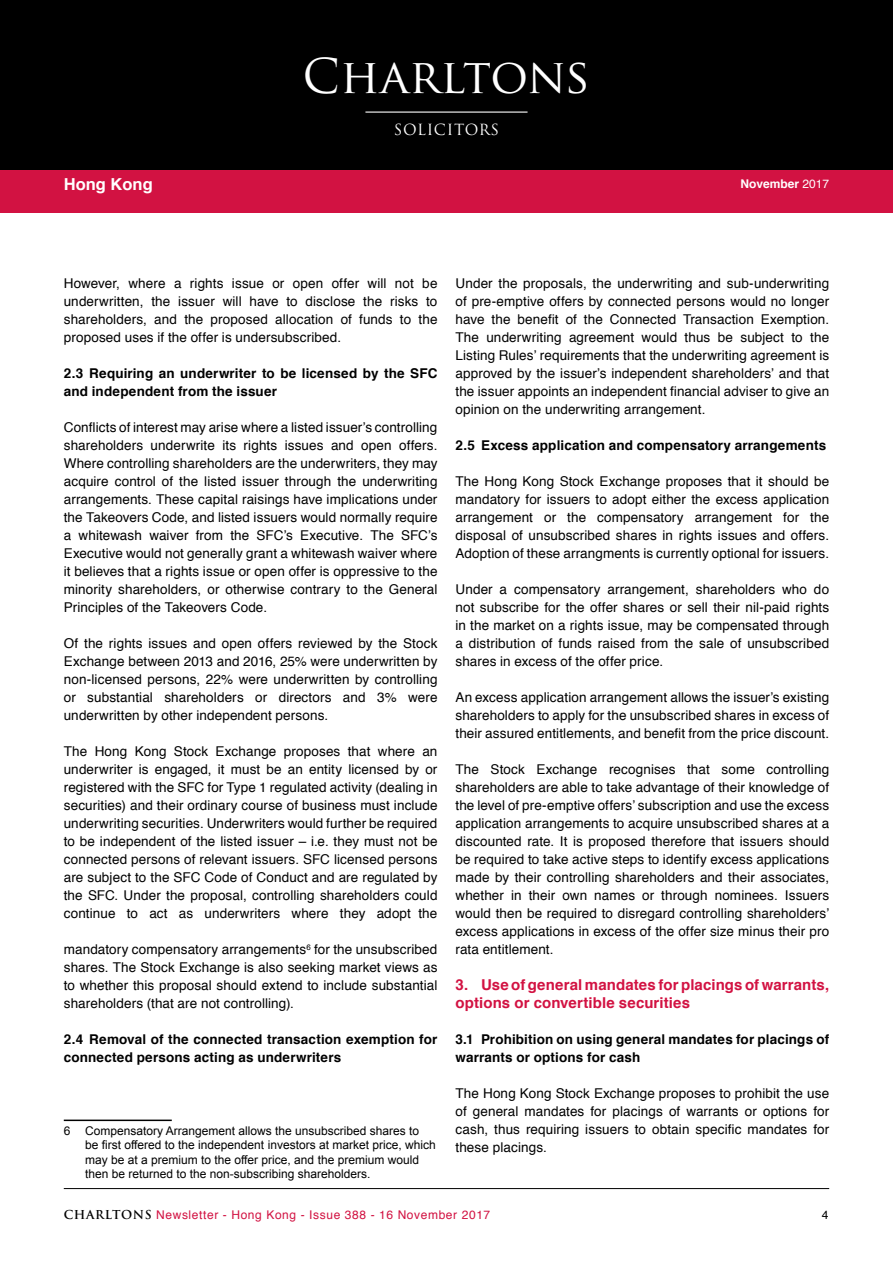
<style>
.page{position:relative;width:893px;height:1263px;background:#fff}
.page>*{position:absolute;margin:0;border:0;box-sizing:border-box;transform-origin:0 0}
.t1{font:46.8px "Trajan Pro";color:#fff}
.t2{font:700 16.5px "Helvetica";color:#fff}
.t3{font:700 15px/18px "Helvetica";letter-spacing:.01em;color:#d21242}
.t4{font:15px "Trajan Pro";letter-spacing:.04em;color:#fff}
.t5{font:13.5px/18px "Helvetica";letter-spacing:.01em;color:#000;text-align:justify}
.t6{font:700 13.5px/18px "Helvetica";letter-spacing:.01em;color:#000}
.t7{font:12px/14.4px "Arial";color:#000}
.t8{font:12px "Helvetica";letter-spacing:.05em;color:#d21242}
.t9{font:700 12px "Helvetica";color:#fff}
.t10{font:12px "Helvetica";color:#000}
.s1{font-weight:400}
.s2{font-family:"Trajan Pro";font-weight:700;color:#000}
</style>
<div class="page">
<div style="left:0;top:194px;width:893px;height:19px;background:#d21242"></div>
<hr style="left:64px;top:1188px;width:765px;height:1px;background:#000">
<div style="left:0;top:0;width:893px;height:170px;background:#000"></div>
<div style="left:0;top:170px;width:893px;height:32px;background:#d21242"></div>
<hr style="left:365px;top:112px;width:162px;height:1px;background:#fff">
<hr style="left:64px;top:1119px;width:108px;height:2px;background:#000">
<p class="t2" style="left:64px;top:171px;width:90px">Hong Kong</p>
<h1 class="t1" style="left:303px;top:47px;width:289px">Charltons</h1>
<p class="t4" style="left:394px;top:120px;width:107px">SOLICITORS</p>
<p class="t9" style="left:740px;top:174px;width:90px">November <span class="s1">2017</span></p>
<p class="t5" style="left:64px;top:275px;width:375px">However, where a rights issue or open offer will not be underwritten, the issuer will have to disclose the risks to shareholders, and the proposed allocation of funds to the proposed uses if the offer is undersubscribed.</p>
<p class="t6" style="left:64px;top:364px;width:375px">2.3 Requiring an underwriter to be licensed by the SFC and independent from the issuer</p>
<p class="t5" style="left:64px;top:419px;width:375px">Conflicts of interest may arise where a listed issuer’s controlling shareholders underwrite its rights issues and open offers.<br>Where controlling shareholders are the underwriters, they may acquire control of the listed issuer through the underwriting arrangements. These capital raisings have implications under the Takeovers Code, and listed issuers would normally require a whitewash waiver from the SFC’s Executive. The SFC’s Executive would not generally grant a whitewash waiver where it believes that a rights issue or open offer is oppressive to the minority shareholders, or otherwise contrary to the General Principles of the Takeovers Code.</p>
<p class="t5" style="left:64px;top:635px;width:375px">Of the rights issues and open offers reviewed by the Stock Exchange between 2013 and 2016, 25% were underwritten by non-licensed persons, 22% were underwritten by controlling or substantial shareholders or directors and 3% were underwritten by other independent persons.</p>
<p class="t5" style="left:64px;top:743px;width:375px">The Hong Kong Stock Exchange proposes that where an underwriter is engaged, it must be an entity licensed by or registered with the SFC for Type 1 regulated activity (dealing in securities) and their ordinary course of business must include underwriting securities. Underwriters would further be required to be independent of the listed issuer – i.e. they must not be connected persons of relevant issuers. SFC licensed persons are subject to the SFC Code of Conduct and are regulated by the SFC. Under the proposal, controlling shareholders could continue to act as underwriters where they adopt the</p>
<p class="t5" style="left:64px;top:941px;width:375px">mandatory compensatory arrangements<sup>6</sup> for the unsubscribed shares. The Stock Exchange is also seeking market views as to whether this proposal should extend to include substantial shareholders (that are not controlling).</p>
<p class="t6" style="left:64px;top:1030px;width:375px">2.4 Removal of the connected transaction exemption for connected persons acting as underwriters</p>
<p class="t7" style="left:85px;top:1123px;width:352px;text-indent:-21px">6 Compensatory Arrangement allows the unsubscribed shares to<br>be first offered to the independent investors at market price, which may be at a premium to the offer price, and the premium would then be returned to the non-subscribing shareholders.</p>
<p class="t5" style="left:455px;top:275px;width:375px">Under the proposals, the underwriting and sub-underwriting of pre-emptive offers by connected persons would no longer have the benefit of the Connected Transaction Exemption.<br>The underwriting agreement would thus be subject to the Listing Rules’ requirements that the underwriting agreement is approved by the issuer’s independent shareholders’ and that the issuer appoints an independent financial adviser to give an opinion on the underwriting arrangement.</p>
<p class="t6" style="left:455px;top:436px;width:372px">2.5 Excess application and compensatory arrangements</p>
<p class="t5" style="left:455px;top:473px;width:375px">The Hong Kong Stock Exchange proposes that it should be mandatory for issuers to adopt either the excess application arrangement or the compensatory arrangement for the disposal of unsubscribed shares in rights issues and offers.<br>Adoption of these arrangments is currently optional for issuers.</p>
<p class="t5" style="left:455px;top:581px;width:375px">Under a compensatory arrangement, shareholders who do not subscribe for the offer shares or sell their nil-paid rights in the market on a rights issue, may be compensated through a distribution of funds raised from the sale of unsubscribed shares in excess of the offer price.</p>
<p class="t5" style="left:455px;top:689px;width:375px">An excess application arrangement allows the issuer’s existing shareholders to apply for the unsubscribed shares in excess of their assured entitlements, and benefit from the price discount.</p>
<p class="t5" style="left:455px;top:761px;width:375px">The Stock Exchange recognises that some controlling shareholders are able to take advantage of their knowledge of the level of pre-emptive offers’ subscription and use the excess application arrangements to acquire unsubscribed shares at a discounted rate. It is proposed therefore that issuers should be required to take active steps to identify excess applications made by their controlling shareholders and their associates, whether in their own names or through nominees. Issuers would then be required to disregard controlling shareholders’ excess applications in excess of the offer size minus their pro rata entitlement.</p>
<p class="t3" style="left:455px;top:976px;width:375px">3. Use of general mandates for placings of warrants, options or convertible securities</p>
<p class="t6" style="left:455px;top:1030px;width:375px">3.1 Prohibition on using general mandates for placings of warrants or options for cash</p>
<p class="t5" style="left:455px;top:1085px;width:375px">The Hong Kong Stock Exchange proposes to prohibit the use of general mandates for placings of warrants or options for cash, thus requiring issuers to obtain specific mandates for these placings.</p>
<p class="t8" style="left:64px;top:1206px;width:428px"><span class="s2">CHARLTONS</span> Newsletter - Hong Kong - Issue 388 - 16 November 2017</p>
<p class="t10" style="left:822px;top:1206px;width:8px">4</p>
</div>
